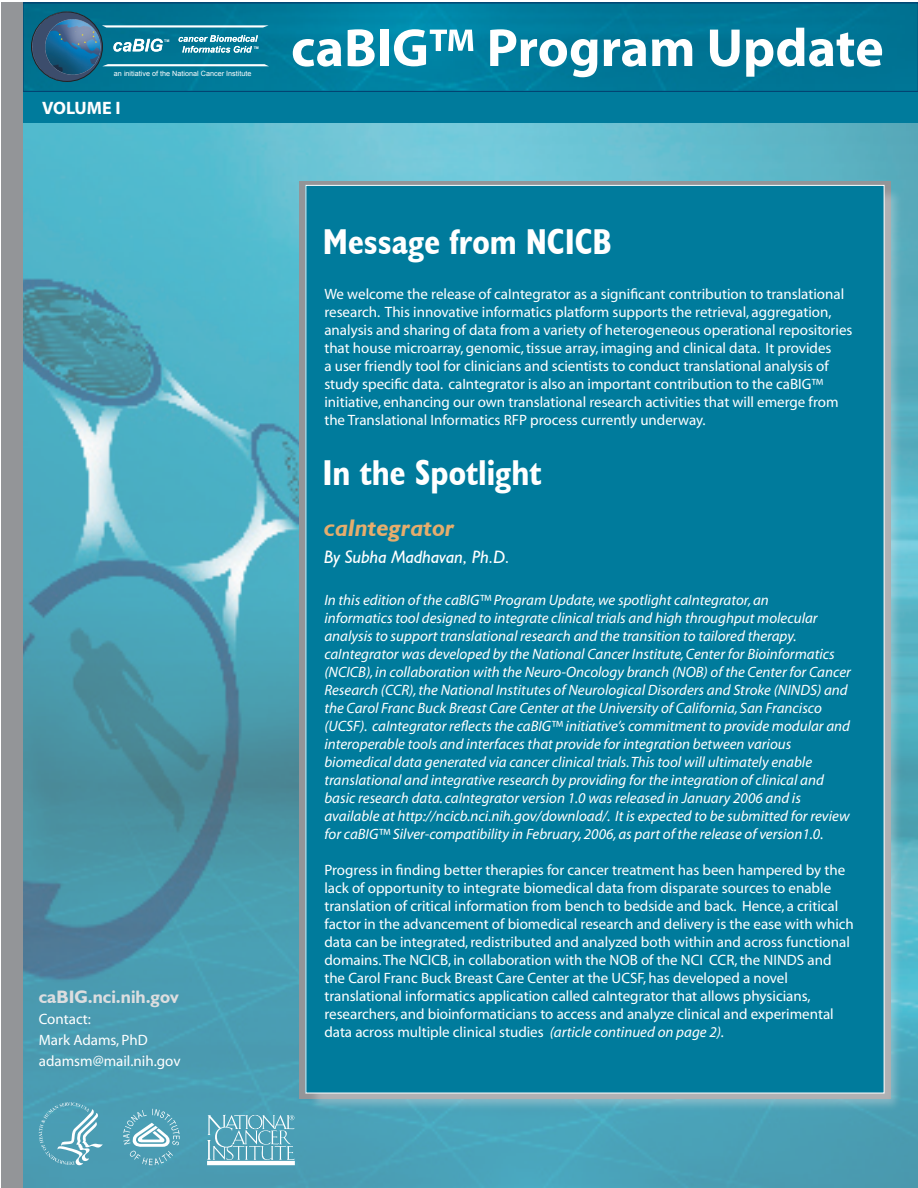
<style>
.page{position:relative;width:918px;height:1188px;background:#fff}
.page>*{position:absolute;margin:0;border:0;box-sizing:border-box;transform-origin:0 0}
.t1{font:700 54px "Myriad";color:#fff}
.t2{font:700 condensed 36px "Humanist 521 BT";color:#fff}
.t3{font:italic 700 24px "Humanist 521 BT";color:#e5ad6d}
.t4{font:italic 18px "Humanist 521 BT";color:#fff}
.t5{font:700 18px "Humanist 521 BT";color:#dcdddf}
.t6{font:700 18px "Myriad";color:#fff}
.t7{font:15px/18px "Myriad";color:#fff}
.t8{font:italic 15px/18px "Myriad";color:#fff}
.t9{font:7.2px "Arial";color:#fff}
.t10{font:700 3.6px "Arial";color:#fff}
.s1{font-style:italic}
</style>
<div class="page">
<img style="left:23px;top:123px;width:895px;height:1065px">
<svg style="left:23px;top:2px;width:895px;height:90px;background:#007798"></svg>
<div style="left:1px;top:2px;width:22px;height:1186px;background:#939598"></div>
<img style="left:32px;top:12px;width:70px;height:69px;border-radius:50%">
<svg style="left:102px;top:64px;width:167px;height:2px"></svg>
<svg style="left:59px;top:25px;width:210px;height:28px;background:#4291ac"></svg>
<svg style="left:39px;top:1102px;width:64px;height:63px;background:#65abbf"></svg>
<svg style="left:123px;top:1109px;width:57px;height:56px;background:#6db0c2"></svg>
<svg style="left:207px;top:1115px;width:88px;height:50px;background:#78b6c7"></svg>
<div style="left:23px;top:92px;width:895px;height:31px;background:#007b9c"></div>
<div style="left:306px;top:186px;width:599px;height:928px;background:#dcdddf;opacity:.41"></div>
<div style="left:306px;top:185px;width:578px;height:908px;background:#007b9c"></div>
<p class="t10" style="left:164px;top:38px;width:7px">TM</p>
<p class="t10" style="left:254px;top:45px;width:7px">TM</p>
<p class="t9" style="left:114px;top:69px;width:139px">an initiative of the National Cancer Institute</p>
<p class="t6" style="left:42px;top:99px;width:80px">VOLUME I</p>
<h1 class="t1" style="left:291px;top:20px;width:594px">caBIG™ Program Update</h1>
<p class="t5" style="left:39px;top:985px;width:141px">caBIG.nci.nih.gov</p>
<p class="t7" style="left:39px;top:1009px;width:143px;line-height:21px">Contact:<br>Mark Adams, PhD adamsm@mail.nih.gov</p>
<h2 class="t2" style="left:323px;top:219px;width:291px">Message from NCICB</h2>
<p class="t7" style="left:324px;top:285px;width:530px">We welcome the release of caIntegrator as a significant contribution to translational research. This innovative informatics platform supports the retrieval, aggregation, analysis and sharing of data from a variety of heterogeneous operational repositories that house microarray, genomic, tissue array, imaging and clinical data. It provides<br>a user friendly tool for clinicians and scientists to conduct translational analysis of study specific data. caIntegrator is also an important contribution to the caBIG™ initiative, enhancing our own translational research activities that will emerge from the Translational Informatics RFP process currently underway.</p>
<h2 class="t2" style="left:322px;top:450px;width:221px">In the Spotlight</h2>
<h3 class="t3" style="left:324px;top:513px;width:132px">caIntegrator</h3>
<p class="t4" style="left:324px;top:546px;width:188px">By Subha Madhavan, Ph.D.</p>
<p class="t8" style="left:324px;top:591px;width:528px">In this edition of the caBIG™ Program Update, we spotlight caIntegrator, an<br>informatics tool designed to integrate clinical trials and high throughput molecular analysis to support translational research and the transition to tailored therapy. caIntegrator was developed by the National Cancer Institute, Center for Bioinformatics (NCICB), in collaboration with the Neuro-Oncology branch (NOB) of the Center for Cancer Research (CCR), the National Institutes of Neurological Disorders and Stroke (NINDS) and the Carol Franc Buck Breast Care Center at the University of California, San Francisco (UCSF). caIntegrator reflects the caBIG™ initiative’s commitment to provide modular and interoperable tools and interfaces that provide for integration between various biomedical data generated via cancer clinical trials. This tool will ultimately enable translational and integrative research by providing for the integration of clinical and basic research data. caIntegrator version 1.0 was released in January 2006 and is available at http://ncicb.nci.nih.gov/download/. It is expected to be submitted for review for caBIG™ Silver-compatibility in February, 2006, as part of the release of version1.0.</p>
<p class="t7" style="left:324px;top:861px;width:531px">Progress in finding better therapies for cancer treatment has been hampered by the lack of opportunity to integrate biomedical data from disparate sources to enable translation of critical information from bench to bedside and back. Hence, a critical factor in the advancement of biomedical research and delivery is the ease with which data can be integrated, redistributed and analyzed both within and across functional domains. The NCICB, in collaboration with the NOB of the NCI CCR, the NINDS and the Carol Franc Buck Breast Care Center at the UCSF, has developed a novel translational informatics application called caIntegrator that allows physicians, researchers, and bioinformaticians to access and analyze clinical and experimental data across multiple clinical studies <span class="s1">(article continued on page 2).</span></p>
</div>
